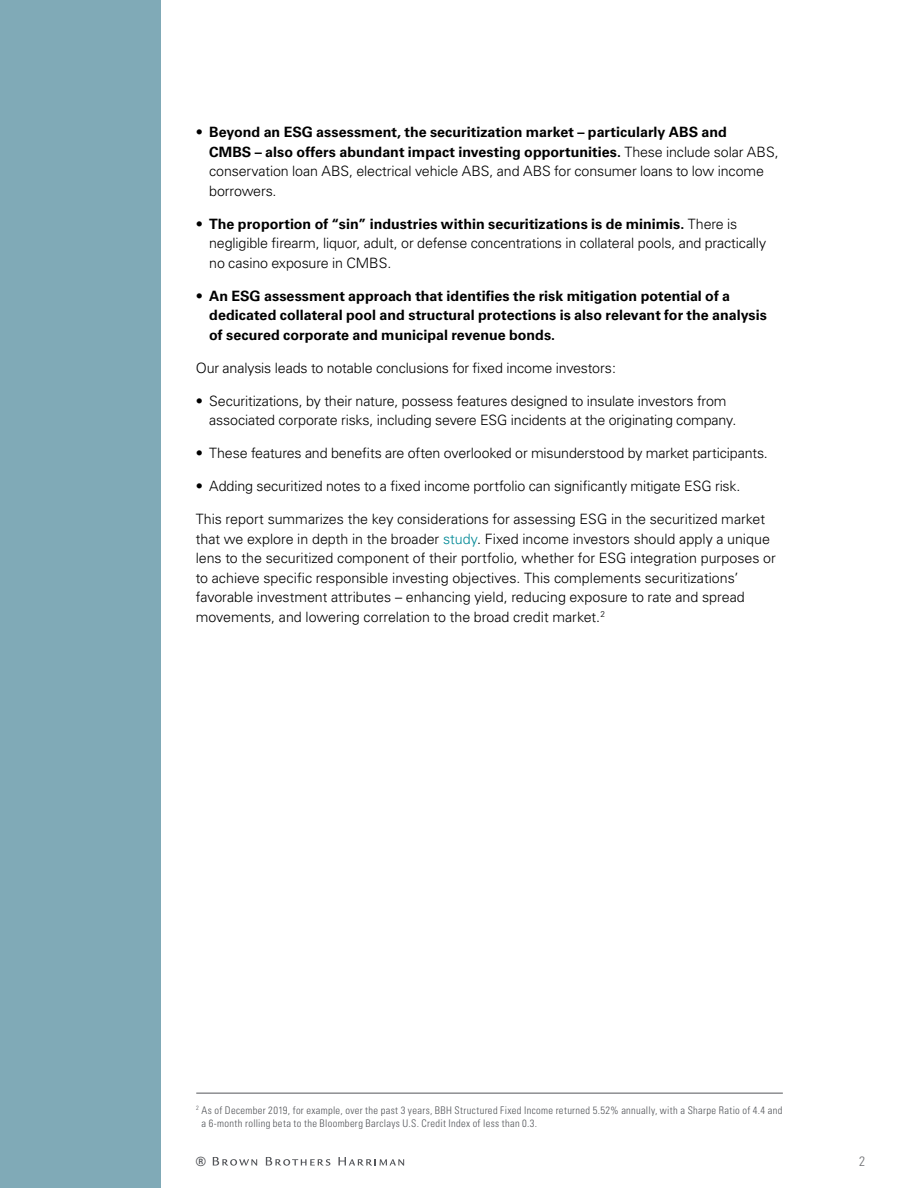
<style>
.page{position:relative;width:918px;height:1188px;background:#fff}
.page>*{position:absolute;margin:0;border:0;box-sizing:border-box;transform-origin:0 0}
.BODY{font:300 14.25px/19.5px "Univers";letter-spacing:-.005em;color:#000}
.t1{font:700 14.25px/19.5px "Univers";color:#000}
.t2{font:300 condensed 13.5px "Univers";color:#6d6e71}
.t3{font:700 12.75px "Univers";color:#54565a}
.Footnote{font:300 condensed 10.5px/13.5px "Univers";letter-spacing:.03em;color:#54565a}
.s1{font-weight:300}
.s2{font-weight:700}
.s3{color:#008996}
</style>
<div class="page">
<div style="left:0;top:0;width:161px;height:1188px;background:#80aab7"></div>
<svg style="left:213px;top:1157px;width:44px;height:9px"></svg>
<svg style="left:266px;top:1157px;width:64px;height:9px"></svg>
<svg style="left:338px;top:1157px;width:66px;height:9px"></svg>
<hr style="left:196px;top:1093px;width:587px;height:1px;background:#54565a">
<p class="t1" style="left:209px;top:122px;width:571px;text-indent:-14px"><span class="s1">•</span> Beyond an ESG assessment, the securitization market – particularly ABS and<br>CMBS – also offers abundant impact investing opportunities. <span class="s1">These include solar ABS, conservation loan ABS, electrical vehicle ABS, and ABS for consumer loans to low income borrowers.</span></p>
<p class="BODY" style="left:209px;top:214px;width:558px;text-indent:-14px">• <span class="s2">The proportion of “sin” industries within securitizations is de minimis.</span> There is negligible firearm, liquor, adult, or defense concentrations in collateral pools, and practically no casino exposure in CMBS.</p>
<p class="t1" style="left:209px;top:286px;width:559px;text-indent:-14px"><span class="s1">•</span> An ESG assessment approach that identifies the risk mitigation potential of a dedicated collateral pool and structural protections is also relevant for the analysis of secured corporate and municipal revenue bonds.</p>
<p class="BODY" style="left:196px;top:358px;width:422px">Our analysis leads to notable conclusions for fixed income investors:</p>
<p class="BODY" style="left:209px;top:391px;width:529px;text-indent:-14px">• Securitizations, by their nature, possess features designed to insulate investors from associated corporate risks, including severe ESG incidents at the originating company.</p>
<p class="BODY" style="left:196px;top:443px;width:574px">• These features and benefits are often overlooked or misunderstood by market participants.</p>
<p class="BODY" style="left:196px;top:476px;width:546px">• Adding securitized notes to a fixed income portfolio can significantly mitigate ESG risk.</p>
<p class="BODY" style="left:196px;top:509px;width:582px">This report summarizes the key considerations for assessing ESG in the securitized market that we explore in depth in the broader <span class="s3">study</span>. Fixed income investors should apply a unique lens to the securitized component of their portfolio, whether for ESG integration purposes or to achieve specific responsible investing objectives. This complements securitizations’ favorable investment attributes – enhancing yield, reducing exposure to rate and spread movements, and lowering correlation to the broad credit market.<sup>2</sup></p>
<p class="Footnote" style="left:201px;top:1103px;width:582px;text-indent:-5px"><sup>2</sup> As of December 2019, for example, over the past 3 years, BBH Structured Fixed Income returned 5.52% annually, with a Sharpe Ratio of 4.4 and a 6-month rolling beta to the Bloomberg Barclays U.S. Credit Index of less than 0.3.</p>
<p class="t3" style="left:196px;top:1154px;width:12px">®</p>
<p class="t2" style="left:859px;top:1153px;width:7px">2</p>
</div>
